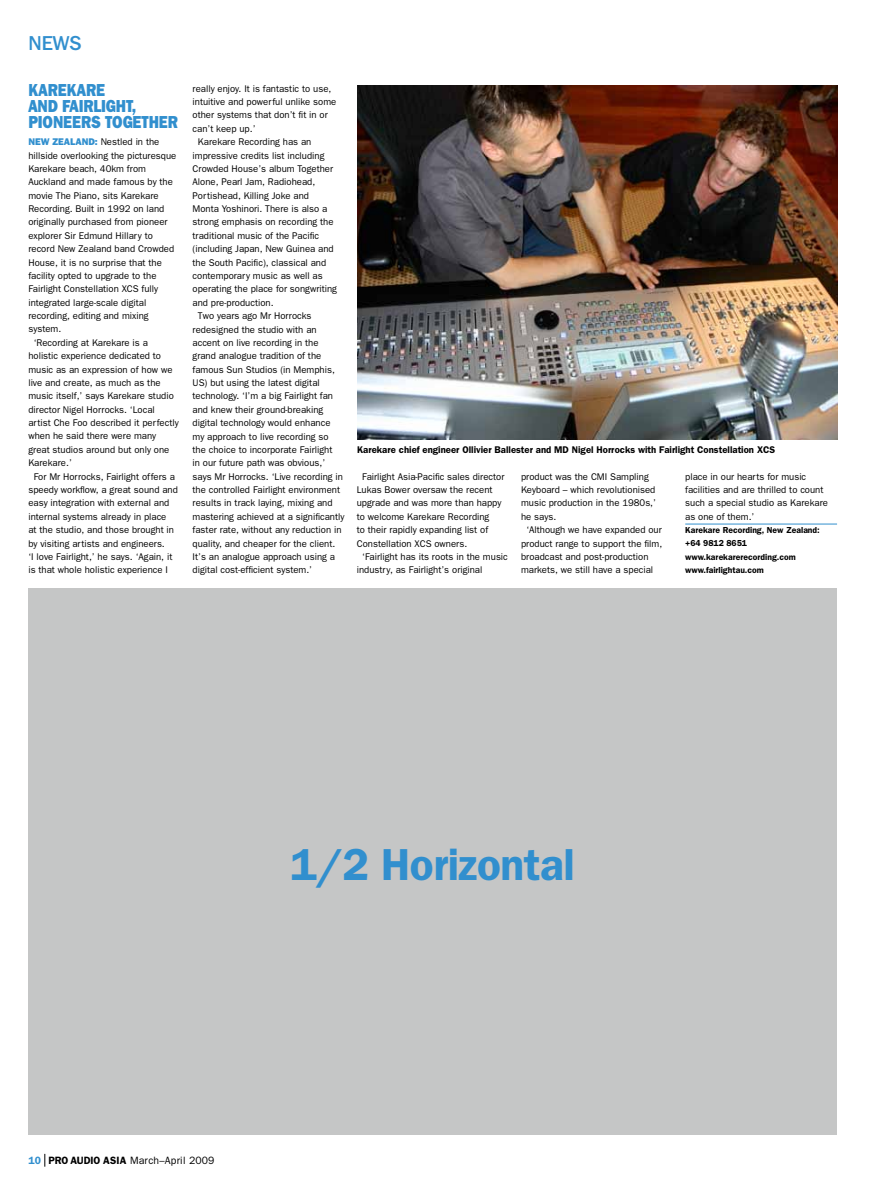
<style>
.page{position:relative;width:869px;height:1188px;background:#fff}
.page>*{position:absolute;margin:0;border:0;box-sizing:border-box;transform-origin:0 0}
.t1{font:600 45px "Franklin Gothic";letter-spacing:-.01em;color:#318fce}
.t2{font:500 20px "Franklin Gothic IT Cby BT";color:#318fce}
.t3{font:800 17.25px/16.2px "Franklin Gothic IT Cby BT";letter-spacing:-.01em;color:#318fce;scale:.85 1}
.t4{font:10.62px "Franklin Gothic";letter-spacing:.02em;color:#000}
.t5{font:9.75px/13.4px "Franklin Gothic";color:#000}
.t6{font:600 9.75px "Franklin Gothic";color:#000}
.t7{font:600 8.75px/13.4px "Franklin Gothic";color:#000}
.s1{font-weight:800;color:#318fce}
.s2{font-weight:600;color:#318fce}
.s3{font-weight:600}
</style>
<div class="page">
<svg style="left:45px;top:1154px;width:1px;height:12px"></svg>
<hr style="left:685px;top:523px;width:151px;height:1px;background:#318fce">
<img style="left:357px;top:85px;width:479px;height:354px">
<div style="left:28px;top:588px;width:808px;height:546px;background:#c5c6c6"></div>
<h2 class="t2" style="left:28px;top:30px;width:55px">NEWS</h2>
<h3 class="t3" style="left:28px;top:81px;width:177px">KAREKARE<br>AND FAIRLIGHT,<br>PIONEERS TOGETHER</h3>
<p class="t5" style="left:28px;top:135px;width:132px"><span class="s1">NEW ZEALAND:</span> Nestled in the</p>
<p class="t5" style="left:28px;top:148px;width:149px">hillside overlooking the picturesque</p>
<p class="t5" style="left:28px;top:162px;width:119px">Karekare beach, 40km from</p>
<p class="t5" style="left:28px;top:175px;width:146px">Auckland and made famous by the</p>
<p class="t5" style="left:28px;top:188px;width:132px">movie The Piano, sits Karekare</p>
<p class="t5" style="left:28px;top:202px;width:137px">Recording. Built in 1992 on land</p>
<p class="t5" style="left:28px;top:215px;width:141px">originally purchased from pioneer</p>
<p class="t5" style="left:28px;top:228px;width:126px">explorer Sir Edmund Hillary to</p>
<p class="t5" style="left:28px;top:242px;width:147px">record New Zealand band Crowded</p>
<p class="t5" style="left:28px;top:255px;width:135px">House, it is no surprise that the</p>
<p class="t5" style="left:28px;top:268px;width:130px">facility opted to upgrade to the</p>
<p class="t5" style="left:28px;top:282px;width:131px">Fairlight Constellation XCS fully</p>
<p class="t5" style="left:28px;top:295px;width:119px">integrated large-scale digital</p>
<p class="t5" style="left:28px;top:309px;width:122px">recording, editing and mixing</p>
<p class="t5" style="left:28px;top:322px;width:34px">system.</p>
<p class="t5" style="left:34px;top:335px;width:116px">‘Recording at Karekare is a</p>
<p class="t5" style="left:28px;top:349px;width:134px">holistic experience dedicated to</p>
<p class="t5" style="left:28px;top:362px;width:146px">music as an expression of how we</p>
<p class="t5" style="left:28px;top:375px;width:134px">live and create, as much as the</p>
<p class="t5" style="left:28px;top:389px;width:147px">music itself,’ says Karekare studio</p>
<p class="t5" style="left:28px;top:402px;width:128px">director Nigel Horrocks. ‘Local</p>
<p class="t5" style="left:28px;top:416px;width:152px">artist Che Foo described it perfectly</p>
<p class="t5" style="left:28px;top:429px;width:129px">when he said there were many</p>
<p class="t5" style="left:28px;top:442px;width:142px">great studios around but only one</p>
<p class="t5" style="left:28px;top:456px;width:45px">Karekare.’</p>
<p class="t5" style="left:34px;top:469px;width:143px">For Mr Horrocks, Fairlight offers a</p>
<p class="t5" style="left:28px;top:482px;width:151px">speedy workflow, a great sound and</p>
<p class="t5" style="left:28px;top:496px;width:142px">easy integration with external and</p>
<p class="t5" style="left:28px;top:509px;width:139px">internal systems already in place</p>
<p class="t5" style="left:28px;top:522px;width:147px">at the studio, and those brought in</p>
<p class="t5" style="left:28px;top:536px;width:138px">by visiting artists and engineers.</p>
<p class="t5" style="left:28px;top:549px;width:145px">‘I love Fairlight,’ he says. ‘Again, it</p>
<p class="t5" style="left:28px;top:563px;width:141px">is that whole holistic experience I</p>
<p class="t5" style="left:192px;top:81px;width:140px">really enjoy. It is fantastic to use,</p>
<p class="t5" style="left:192px;top:95px;width:145px">intuitive and powerful unlike some</p>
<p class="t5" style="left:192px;top:108px;width:137px">other systems that don’t fit in or</p>
<p class="t5" style="left:192px;top:122px;width:64px">can’t keep up.’</p>
<p class="t5" style="left:198px;top:135px;width:115px">Karekare Recording has an</p>
<p class="t5" style="left:192px;top:148px;width:133px">impressive credits list including</p>
<p class="t5" style="left:192px;top:162px;width:142px">Crowded House’s album Together</p>
<p class="t5" style="left:192px;top:175px;width:124px">Alone, Pearl Jam, Radiohead,</p>
<p class="t5" style="left:192px;top:188px;width:118px">Portishead, Killing Joke and</p>
<p class="t5" style="left:192px;top:202px;width:136px">Monta Yoshinori. There is also a</p>
<p class="t5" style="left:192px;top:215px;width:142px">strong emphasis on recording the</p>
<p class="t5" style="left:192px;top:228px;width:128px">traditional music of the Pacific</p>
<p class="t5" style="left:192px;top:242px;width:143px">(including Japan, New Guinea and</p>
<p class="t5" style="left:192px;top:255px;width:135px">the South Pacific), classical and</p>
<p class="t5" style="left:192px;top:269px;width:132px">contemporary music as well as</p>
<p class="t5" style="left:192px;top:282px;width:146px">operating the place for songwriting</p>
<p class="t5" style="left:192px;top:295px;width:82px">and pre-production.</p>
<p class="t5" style="left:198px;top:309px;width:115px">Two years ago Mr Horrocks</p>
<p class="t5" style="left:192px;top:322px;width:125px">redesigned the studio with an</p>
<p class="t5" style="left:192px;top:335px;width:127px">accent on live recording in the</p>
<p class="t5" style="left:192px;top:349px;width:130px">grand analogue tradition of the</p>
<p class="t5" style="left:192px;top:362px;width:144px">famous Sun Studios (in Memphis,</p>
<p class="t5" style="left:192px;top:376px;width:129px">US) but using the latest digital</p>
<p class="t5" style="left:192px;top:389px;width:142px">technology. ‘I’m a big Fairlight fan</p>
<p class="t5" style="left:192px;top:402px;width:132px">and knew their ground-breaking</p>
<p class="t5" style="left:192px;top:416px;width:139px">digital technology would enhance</p>
<p class="t5" style="left:192px;top:429px;width:137px">my approach to live recording so</p>
<p class="t5" style="left:192px;top:442px;width:141px">the choice to incorporate Fairlight</p>
<p class="t5" style="left:192px;top:456px;width:134px">in our future path was obvious,’</p>
<p class="t5" style="left:192px;top:469px;width:152px">says Mr Horrocks. ‘Live recording in</p>
<p class="t5" style="left:192px;top:482px;width:149px">the controlled Fairlight environment</p>
<p class="t5" style="left:192px;top:496px;width:141px">results in track laying, mixing and</p>
<p class="t5" style="left:192px;top:509px;width:153px">mastering achieved at a significantly</p>
<p class="t5" style="left:192px;top:523px;width:150px">faster rate, without any reduction in</p>
<p class="t5" style="left:192px;top:536px;width:144px">quality, and cheaper for the client.</p>
<p class="t5" style="left:192px;top:549px;width:144px">It’s an analogue approach using a</p>
<p class="t5" style="left:192px;top:563px;width:121px">digital cost-efficient system.’</p>
<p class="t6" style="left:357px;top:443px;width:419px">Karekare chief engineer Ollivier Ballester and MD Nigel Horrocks with Fairlight Constellation XCS</p>
<p class="t5" style="left:362px;top:469px;width:144px">Fairlight Asia-Pacific sales director</p>
<p class="t5" style="left:356px;top:482px;width:137px">Lukas Bower oversaw the recent</p>
<p class="t5" style="left:356px;top:496px;width:146px">upgrade and was more than happy</p>
<p class="t5" style="left:356px;top:509px;width:134px">to welcome Karekare Recording</p>
<p class="t5" style="left:356px;top:523px;width:133px">to their rapidly expanding list of</p>
<p class="t5" style="left:356px;top:536px;width:112px">Constellation XCS owners.</p>
<p class="t5" style="left:362px;top:549px;width:147px">‘Fairlight has its roots in the music</p>
<p class="t5" style="left:356px;top:563px;width:127px">industry, as Fairlight’s original</p>
<p class="t5" style="left:521px;top:469px;width:129px">product was the CMI Sampling</p>
<p class="t5" style="left:521px;top:482px;width:136px">Keyboard – which revolutionised</p>
<p class="t5" style="left:521px;top:496px;width:136px">music production in the 1980s,’</p>
<p class="t5" style="left:521px;top:509px;width:37px">he says.</p>
<p class="t5" style="left:526px;top:523px;width:137px">‘Although we have expanded our</p>
<p class="t5" style="left:521px;top:536px;width:143px">product range to support the film,</p>
<p class="t5" style="left:521px;top:549px;width:129px">broadcast and post-production</p>
<p class="t5" style="left:521px;top:563px;width:134px">markets, we still have a special</p>
<p class="t5" style="left:685px;top:469px;width:144px">place in our hearts for music facilities and are thrilled to count such a special studio as Karekare as one of them.’</p>
<p class="t7" style="left:685px;top:523px;width:136px">Karekare Recording, New Zealand: +64 9812 8651 www.karekarerecording.com www.fairlightau.com</p>
<h1 class="t1" style="left:290px;top:837px;width:286px">1/2 Horizontal</h1>
<p class="t4" style="left:28px;top:1153px;width:187px"><span class="s2">10</span> <span class="s3">PRO AUDIO ASIA</span> March–April 2009</p>
</div>
